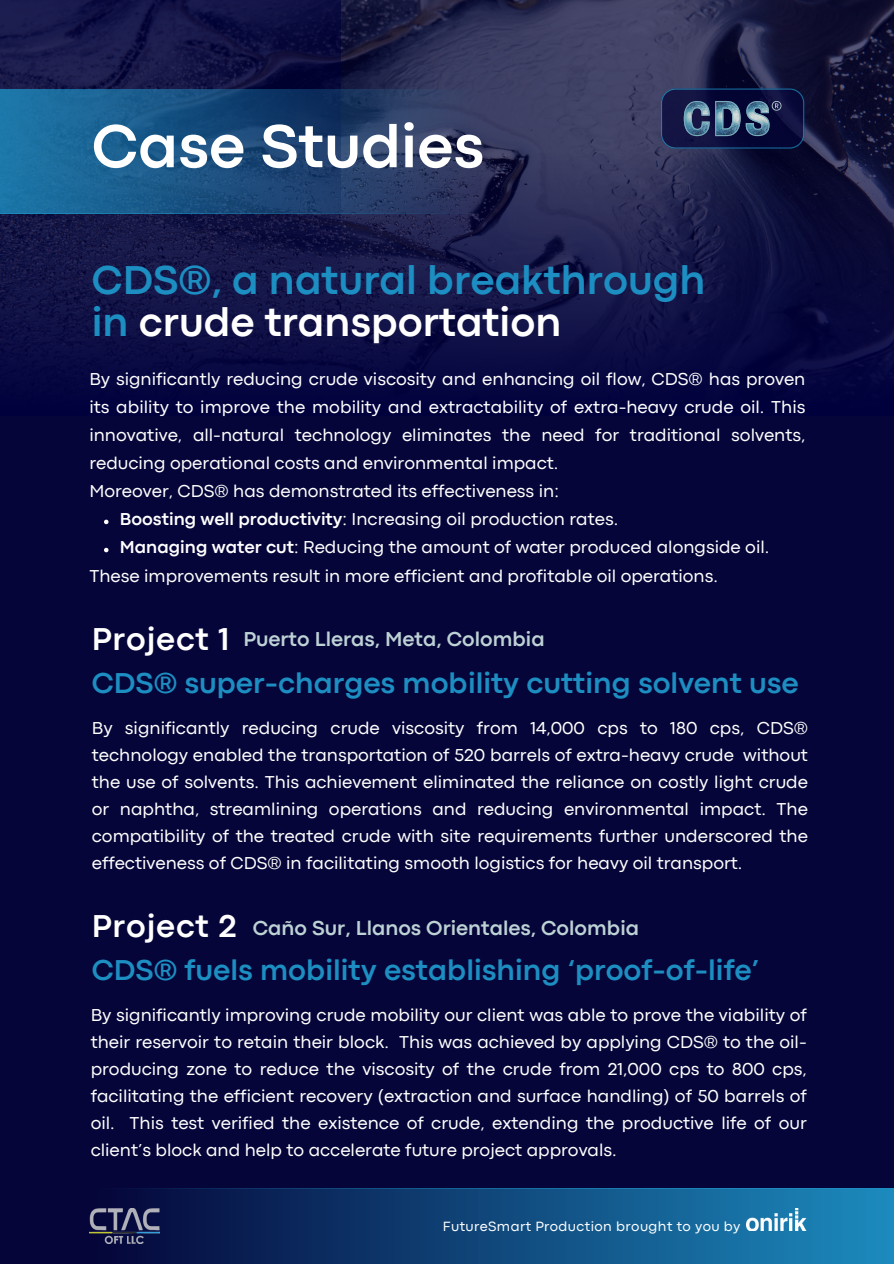
<style>
.page{position:relative;width:894px;height:1264px;background:#fff}
.page>*{position:absolute;margin:0;border:0;box-sizing:border-box;transform-origin:0 0}
.t1{font:700 63px "Codec Pro";color:#fff}
.t2{font:700 42px/41.7px "Codec Pro";color:#1d8ec1}
.t3{font:700 33px "Codec Pro";letter-spacing:.025em;color:#fff}
.t4{font:700 30px "Codec Pro";color:#1d8ec1}
.t5{font:700 21px "Codec Pro";color:#bdd2d5}
.t6{font:18px/27px "Codec Pro";color:#fff;text-align:justify}
.t7{font:13.95px "Codec Pro";letter-spacing:.03em;color:#fff}
.s1{color:#fff}
.s2{font-weight:700}
</style>
<div class="page">
<div style="left:0;top:0;width:893px;height:1263px;background:#050539"></div>
<img style="left:341px;top:0;width:552px;height:118px">
<svg style="left:341px;top:118px;width:552px;height:265px"></svg>
<svg style="left:0;top:0;width:341px;height:375px;fill:#121346"></svg>
<svg style="left:0;top:89px;width:557px;height:124px;background:#214a77"></svg>
<div style="left:0;top:1188px;width:893px;height:75px;background:linear-gradient(to right,#02002c,#1d8abc)"></div>
<img style="left:89px;top:1208px;width:70px;height:35px">
<img style="left:745px;top:1208px;width:61px;height:22px">
<svg style="left:104px;top:519px;width:4px;height:5px"></svg>
<svg style="left:104px;top:548px;width:4px;height:4px"></svg>
<svg style="left:660px;top:88px;width:144px;height:61px"></svg>
<p class="t1" style="left:92px;top:124px;width:393px">Case Studies</p>
<p class="t2" style="left:92px;top:262px;width:615px">CDS®, a natural breakthrough in <span class="s1">crude transportation</span></p>
<h3 class="t6" style="left:89px;top:366px;width:717px;line-height:28.2px;text-align:left">By significantly reducing crude viscosity and enhancing oil flow, CDS® has proven its ability to improve the mobility and extractability of extra-heavy crude oil. This innovative, all-natural technology eliminates the need for traditional solvents, reducing operational costs and environmental impact.<br>Moreover, CDS® has demonstrated its effectiveness in:</h3>
<h4 class="t6" style="left:120px;top:507px;width:499px"><span class="s2">Boosting well productivity</span>: Increasing oil production rates.</h4>
<h3 class="t6" style="left:120px;top:535px;width:650px"><span class="s2">Managing water cut</span>: Reducing the amount of water produced alongside oil.</h3>
<p class="t6" style="left:89px;top:563px;width:630px">These improvements result in more efficient and profitable oil operations.</p>
<p class="t3" style="left:92px;top:627px;width:139px">Project 1</p>
<p class="t5" style="left:243px;top:631px;width:302px">Puerto Lleras, Meta, Colombia</p>
<h2 class="t4" style="left:92px;top:672px;width:708px">CDS® super-charges mobility cutting solvent use</h2>
<h5 class="t6" style="left:92px;top:716px;width:717px">By significantly reducing crude viscosity from 14,000 cps to 180 cps, CDS® technology enabled the transportation of 520 barrels of extra-heavy crude without the use of solvents. This achievement eliminated the reliance on costly light crude or naphtha, streamlining operations and reducing environmental impact. The compatibility of the treated crude with site requirements further underscored the effectiveness of CDS® in facilitating smooth logistics for heavy oil transport.</h5>
<h4 class="t3" style="left:92px;top:914px;width:146px">Project 2</h4>
<h3 class="t5" style="left:253px;top:920px;width:387px">Caño Sur, Llanos Orientales, Colombia</h3>
<h5 class="t4" style="left:92px;top:959px;width:668px">CDS® fuels mobility establishing ‘proof-of-life’</h5>
<h3 class="t6" style="left:91px;top:1003px;width:717px">By significantly improving crude mobility our client was able to prove the viability of their reservoir to retain their block. This was achieved by applying CDS® to the oil&shy;producing zone to reduce the viscosity of the crude from 21,000 cps to 800 cps, facilitating the efficient recovery (extraction and surface handling) of 50 barrels of oil. This test verified the existence of crude, extending the productive life of our client’s block and help to accelerate future project approvals.</h3>
<p class="t7" style="left:443px;top:1220px;width:299px">FutureSmart Production brought to you by</p>
</div>
